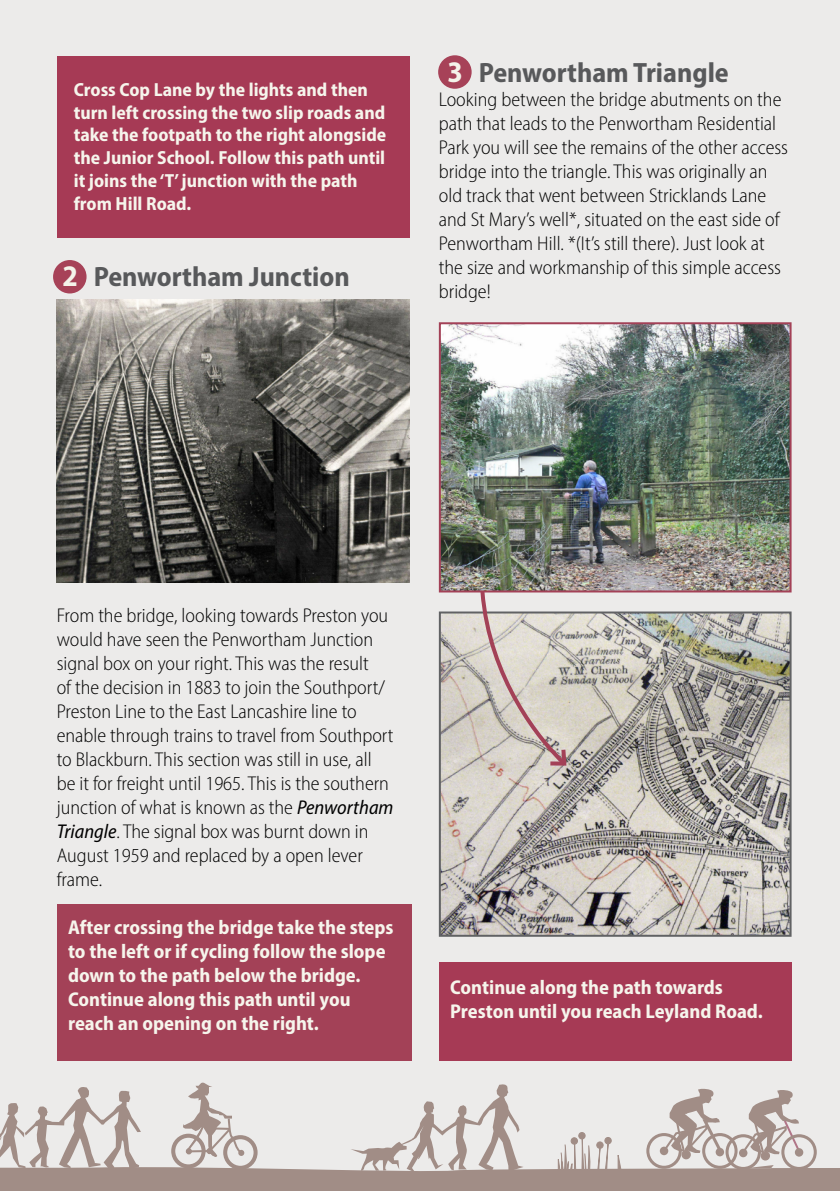
<style>
.page{position:relative;width:840px;height:1191px;background:#fff}
.page>*{position:absolute;margin:0;border:0;box-sizing:border-box;transform-origin:0 0}
.t1{font:700 semi-condensed 28px "Myriad Pro";color:#58595b}
.t2{font:300 semi-condensed 20px/24px "Myriad Pro";color:#000}
.t3{font:700 semi-condensed 20px/24px "Myriad Pro";color:#f6f5ec}
.t4{font:700 semi-condensed 19px/22.8px "Myriad Pro";color:#f6f5ec}
.s1{font-size:30px;color:#f4f3ea}
.s2{font-weight:400;font-style:italic}
</style>
<div class="page">
<div style="left:0;top:0;width:839px;height:1191px;background:#ecebea"></div>
<svg style="left:0;top:1082px;width:839px;height:109px"></svg>
<img style="left:57px;top:299px;width:352px;height:283px">
<img style="left:441px;top:325px;width:347px;height:264px">
<div style="left:438px;top:322px;width:353px;height:270px;border:2px solid #a34157"></div>
<img style="left:441px;top:614px;width:347px;height:319px">
<div style="left:438px;top:611px;width:353px;height:325px;border:2px solid #616264"></div>
<div style="left:57px;top:903px;width:354px;height:157px;background:#a34157"></div>
<div style="left:57px;top:57px;width:352px;height:181px;background:#a63a55"></div>
<div style="left:439px;top:961px;width:352px;height:99px;background:#a63a55"></div>
<div style="left:438px;top:55px;width:33px;height:34px;background:#a74258;border-radius:50%"></div>
<div style="left:53px;top:260px;width:33px;height:33px;background:#a74258;border-radius:50%"></div>
<svg style="left:478px;top:587px;width:91px;height:182px"></svg>
<p class="t4" style="left:74px;top:77px;width:314px">Cross Cop Lane by the lights and then turn left crossing the two slip roads and take the footpath to the right alongside the Junior School. Follow this path until it joins the ‘T’ junction with the path from Hill Road.</p>
<h1 class="t1" style="left:62px;top:258px;width:288px"><span class="s1">2</span> Penwortham Junction</h1>
<h1 class="t1" style="left:447px;top:55px;width:283px"><span class="s1">3</span> Penwortham Triangle</h1>
<p class="t2" style="left:438px;top:87px;width:350px">Looking between the bridge abutments on the path that leads to the Penwortham Residential Park you will see the remains of the other access bridge into the triangle. This was originally an old track that went between Stricklands Lane and St Mary’s well*, situated on the east side of Penwortham Hill. *(It’s still there). Just look at the size and workmanship of this simple access bridge!</p>
<p class="t2" style="left:57px;top:603px;width:338px">From the bridge, looking towards Preston you would have seen the Penwortham Junction signal box on your right. This was the result<br>of the decision in 1883 to join the Southport/ Preston Line to the East Lancashire line to enable through trains to travel from Southport to Blackburn. This section was still in use, all be it for freight until 1965. This is the southern junction of what is known as the <span class="s2">Penwortham Triangle</span>. The signal box was burnt down in August 1959 and replaced by a open lever frame.</p>
<p class="t3" style="left:68px;top:914px;width:327px">After crossing the bridge take the steps to the left or if cycling follow the slope down to the path below the bridge.<br>Continue along this path until you reach an opening on the right.</p>
<p class="t3" style="left:450px;top:975px;width:314px">Continue along the path towards<br>Preston until you reach Leyland Road.</p>
</div>
